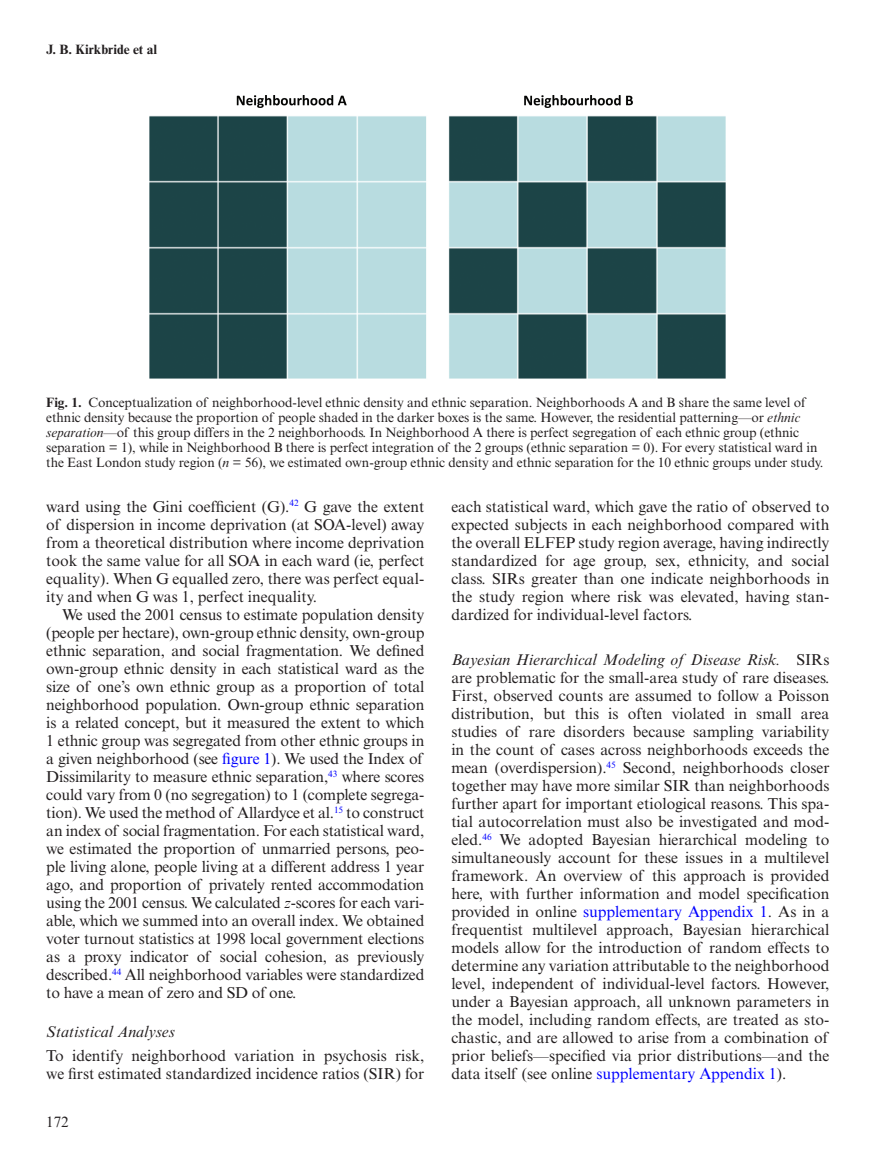
<style>
.page{position:relative;width:891px;height:1175px;background:#fff}
.page>*{position:absolute;margin:0;border:0;box-sizing:border-box;transform-origin:0 0}
.t1{font:15.75px/18px "Times New Roman MT Std";color:#231f20;text-align:justify}
.t2{font:italic 15.75px "Times New Roman MT Std";color:#231f20}
.t3{font:15px "Times New Roman MT Std";color:#231f20}
.t4{font:13.5px/15px "Times New Roman MT Std";letter-spacing:-.005em;color:#231f20}
.t5{font:700 13.5px "Times New Roman MT Std";color:#231f20}
.s1{font-weight:700}
.s2{font-style:italic}
.s3{color:#00f}
</style>
<div class="page">
<img style="left:150px;top:95px;width:576px;height:284px">
<p class="t5" style="left:46px;top:41px;width:112px">J. B. Kirkbride et al</p>
<p class="t4" style="left:46px;top:394px;width:779px"><span class="s1">Fig. 1.</span> Conceptualization of neighborhood-level ethnic density and ethnic separation. Neighborhoods A and B share the same level of ethnic density because the proportion of people shaded in the darker boxes is the same. However, the residential patterning—or <span class="s2">ethnic separation</span>—of this group differs in the 2 neighborhoods. In Neighborhood A there is perfect segregation of each ethnic group (ethnic separation = 1), while in Neighborhood B there is perfect integration of the 2 groups (ethnic separation = 0). For every statistical ward in the East London study region (<span class="s2">n</span> = 56), we estimated own-group ethnic density and ethnic separation for the 10 ethnic groups under study.</p>
<p class="t1" style="left:46px;top:497px;width:380px">ward using the Gini coefficient (G).<sup>42</sup> G gave the extent of dispersion in income deprivation (at SOA-level) away from a theoretical distribution where income deprivation took the same value for all SOA in each ward (ie, perfect equality). When G equalled zero, there was perfect equal&shy;ity and when G was 1, perfect inequality.</p>
<p class="t1" style="left:46px;top:605px;width:380px;text-indent:16px">We used the 2001 census to estimate population density (people per hectare), own-group ethnic density, own-group ethnic separation, and social fragmentation. We defined own-group ethnic density in each statistical ward as the size of one’s own ethnic group as a proportion of total neighborhood population. Own-group ethnic separation is a related concept, but it measured the extent to which 1 ethnic group was segregated from other ethnic groups in a given neighborhood (see <span class="s3">figure 1</span>). We used the Index of Dissimilarity to measure ethnic separation,<sup>43</sup> where scores could vary from 0 (no segregation) to 1 (complete segrega&shy;tion). We used the method of Allardyce et al.<sup>15</sup> to construct an index of social fragmentation. For each statistical ward, we estimated the proportion of unmarried persons, peo&shy;ple living alone, people living at a different address 1 year ago, and proportion of privately rented accommodation using the 2001 census. We calculated <span class="s2">z</span>-scores for each vari&shy;able, which we summed into an overall index. We obtained voter turnout statistics at 1998 local government elections as a proxy indicator of social cohesion, as previously described.<sup>44</sup> All neighborhood variables were standardized to have a mean of zero and SD of one.</p>
<p class="t2" style="left:46px;top:1022px;width:130px">Statistical Analyses</p>
<p class="t1" style="left:46px;top:1046px;width:379px">To identify neighborhood variation in psychosis risk, we first estimated standardized incidence ratios (SIR) for</p>
<p class="t3" style="left:46px;top:1113px;width:24px">172</p>
<p class="t1" style="left:451px;top:497px;width:380px">each statistical ward, which gave the ratio of observed to expected subjects in each neighborhood compared with the overall ELFEP study region average, having indirectly standardized for age group, sex, ethnicity, and social class. SIRs greater than one indicate neighborhoods in the study region where risk was elevated, having stan&shy;dardized for individual-level factors.</p>
<p class="t1" style="left:451px;top:650px;width:380px"><span class="s2">Bayesian Hierarchical Modeling of Disease Risk.</span> SIRs are problematic for the small-area study of rare diseases.<br>First, observed counts are assumed to follow a Poisson distribution, but this is often violated in small area studies of rare disorders because sampling variability in the count of cases across neighborhoods exceeds the mean (overdispersion).<sup>45</sup> Second, neighborhoods closer together may have more similar SIR than neighborhoods further apart for important etiological reasons. This spa&shy;tial autocorrelation must also be investigated and mod&shy;eled.<sup>46</sup> We adopted Bayesian hierarchical modeling to simultaneously account for these issues in a multilevel framework. An overview of this approach is provided here, with further information and model specification provided in online <span class="s3">supplementary Appendix 1</span>. As in a frequentist multilevel approach, Bayesian hierarchical models allow for the introduction of random effects to determine any variation attributable to the neighborhood level, independent of individual-level factors. However, under a Bayesian approach, all unknown parameters in the model, including random effects, are treated as sto&shy;chastic, and are allowed to arise from a combination of prior beliefs—specified via prior distributions—and the data itself (see online <span class="s3">supplementary Appendix 1</span>).</p>
</div>
